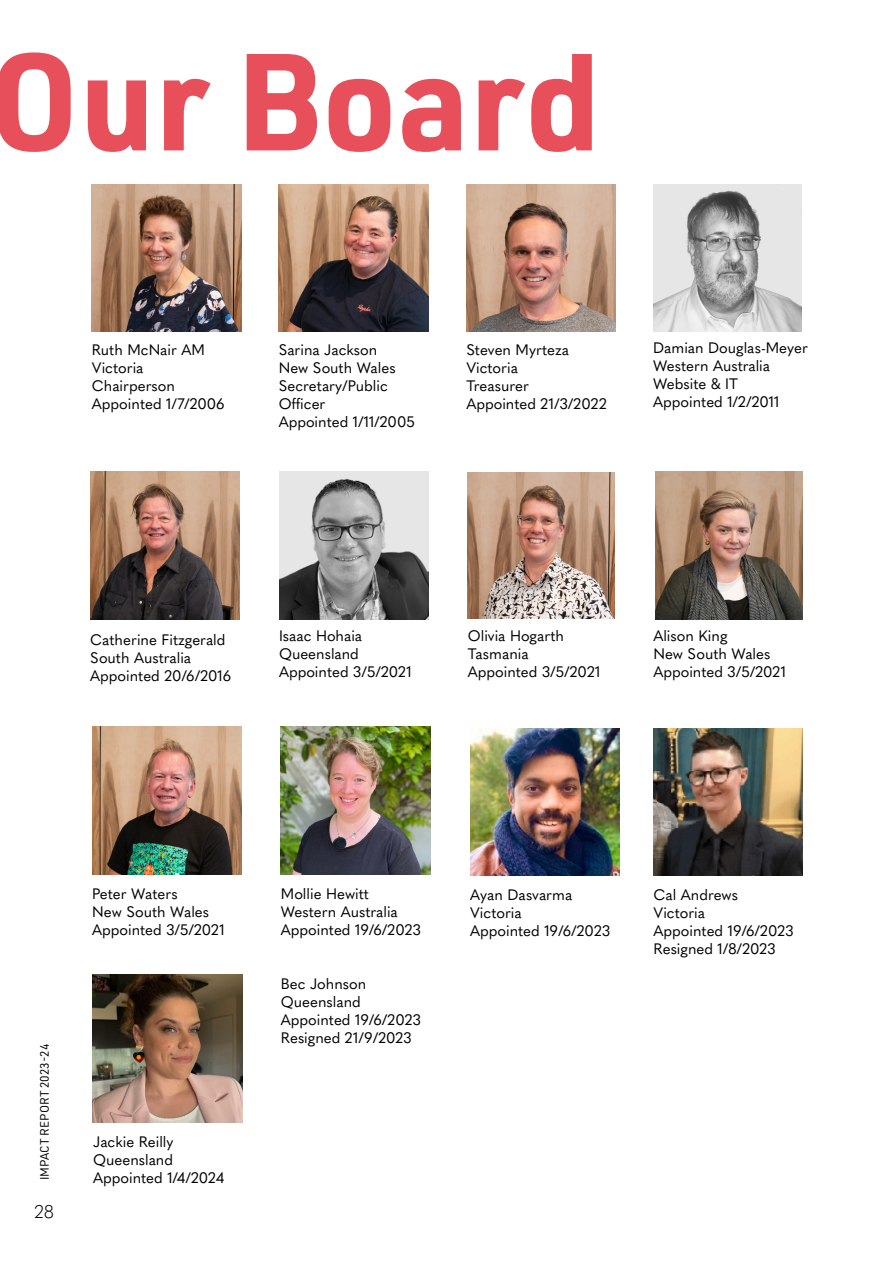
<style>
.page{position:relative;width:893px;height:1263px;background:#fff}
.page>*{position:absolute;margin:0;border:0;box-sizing:border-box;transform-origin:0 0}
.t1{font:700 135px "URWDIN";color:#e74f5a}
.t2{font:300 18px "Quasimoda";color:#000}
.t3{font:15px/18px "Quasimoda";color:#000}
.t4{font:12px "URWDIN";color:#000}
</style>
<div class="page">
<img style="left:468px;top:472px;width:147px;height:147px">
<img style="left:655px;top:472px;width:148px;height:147px">
<img style="left:92px;top:727px;width:149px;height:148px">
<img style="left:281px;top:727px;width:149px;height:148px">
<img style="left:470px;top:728px;width:149px;height:148px">
<img style="left:653px;top:728px;width:150px;height:148px">
<img style="left:466px;top:184px;width:150px;height:148px">
<img style="left:279px;top:184px;width:149px;height:148px">
<img style="left:92px;top:184px;width:149px;height:148px">
<img style="left:653px;top:184px;width:149px;height:148px">
<img style="left:90px;top:472px;width:150px;height:147px">
<img style="left:279px;top:472px;width:149px;height:147px">
<img style="left:93px;top:974px;width:149px;height:148px">
<h1 class="t1" style="left:-11px;top:9px;width:613px">Our Board</h1>
<p class="t3" style="left:92px;top:340px;width:134px">Ruth McNair AM<br>Victoria<br>Chairperson<br>Appointed 1/7/2006</p>
<p class="t3" style="left:279px;top:340px;width:138px">Sarina Jackson<br>New South Wales<br>Secretary/Public<br>Officer<br>Appointed 1/11/2005</p>
<p class="t3" style="left:653px;top:338px;width:156px">Damian Douglas-Meyer<br>Western Australia<br>Website &amp; IT<br>Appointed 1/2/2011</p>
<p class="t3" style="left:466px;top:340px;width:142px">Steven Myrteza<br>Victoria<br>Treasurer<br>Appointed 21/3/2022</p>
<p class="t3" style="left:90px;top:630px;width:142px">Catherine Fitzgerald<br>South Australia<br>Appointed 20/6/2016</p>
<p class="t3" style="left:279px;top:625px;width:134px">Isaac Hohaia<br>Queensland<br>Appointed 3/5/2021</p>
<p class="t3" style="left:468px;top:625px;width:134px">Olivia Hogarth<br>Tasmania<br>Appointed 3/5/2021</p>
<p class="t3" style="left:653px;top:625px;width:134px">Alison King<br>New South Wales<br>Appointed 3/5/2021</p>
<p class="t4" style="left:37px;top:1180px;width:138px;rotate:-90deg">IMPACT REPORT 2023-24</p>
<p class="t2" style="left:34px;top:1198px;width:21px">28</p>
<p class="t3" style="left:92px;top:883px;width:134px">Peter Waters<br>New South Wales<br>Appointed 3/5/2021</p>
<p class="t3" style="left:281px;top:883px;width:141px">Mollie Hewitt<br>Western Australia<br>Appointed 19/6/2023</p>
<p class="t3" style="left:470px;top:885px;width:141px">Ayan Dasvarma<br>Victoria<br>Appointed 19/6/2023</p>
<p class="t3" style="left:654px;top:885px;width:141px">Cal Andrews<br>Victoria<br>Appointed 19/6/2023<br>Resigned 1/8/2023</p>
<p class="t3" style="left:281px;top:974px;width:141px">Bec Johnson<br>Queensland<br>Appointed 19/6/2023<br>Resigned 21/9/2023</p>
<p class="t3" style="left:93px;top:1131px;width:82px">Jackie Reilly<br>Queensland</p>
<p class="t3" style="left:93px;top:1167px;width:133px">Appointed 1/4/2024</p>
</div>
